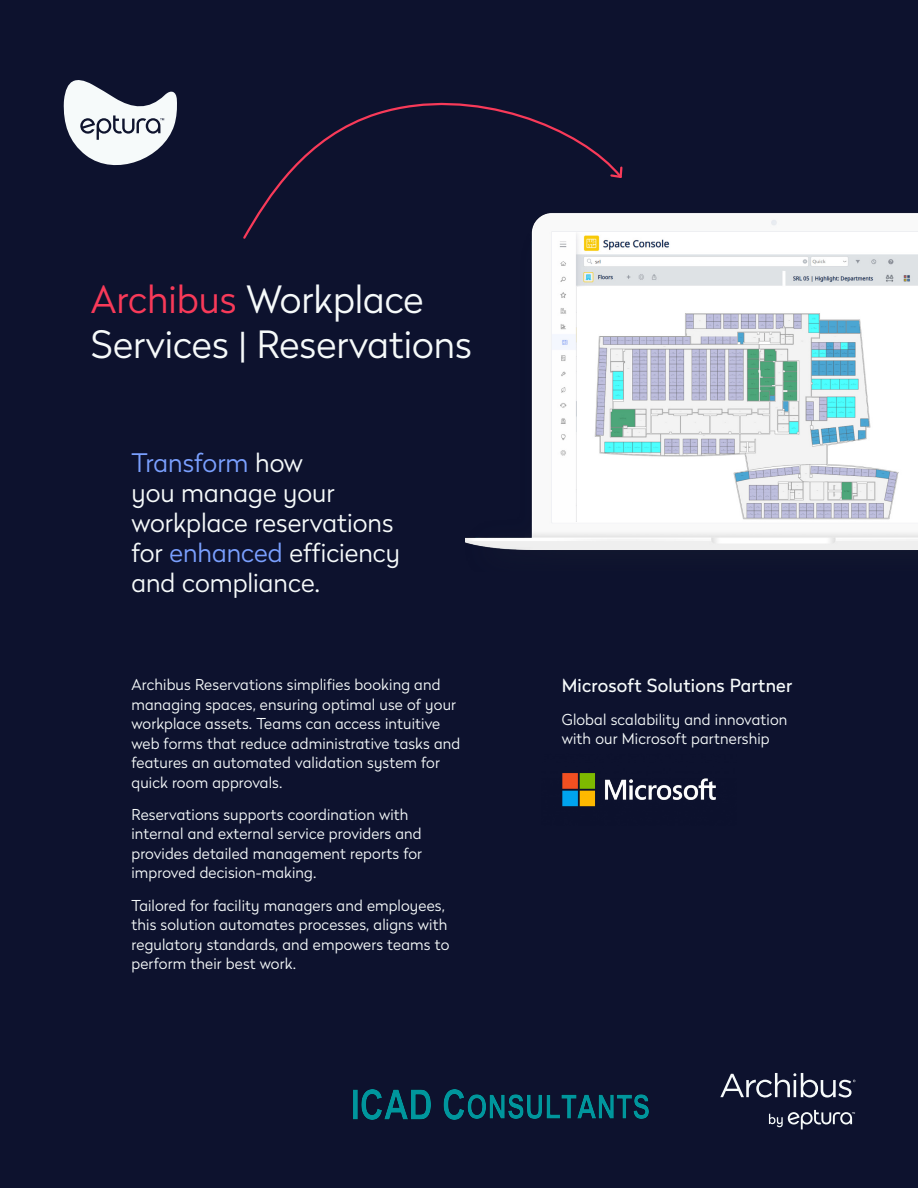
<style>
.page{position:relative;width:918px;height:1188px;background:#0d122e}
.page>*{position:absolute;margin:0;border:0;box-sizing:border-box;transform-origin:0 0}
.t1{font:300 37.5px/45px "Eptura Flexible";color:#f6fafa}
.t2{font:300 25.5px/30px "Eptura Flexible";color:#f6fafa}
.t3{font:18px "Eptura Flexible";letter-spacing:.01em;color:#f6fafa}
.t4{font:300 15px/19.5px "Eptura Flexible";letter-spacing:.01em;color:#f6fafa}
.s1{color:#f83a59}
.s2{color:#7aa0ff}
</style>
<div class="page">
<svg style="left:64px;top:80px;width:113px;height:85px"></svg>
<svg style="left:243px;top:102px;width:368px;height:137px"></svg>
<svg style="left:609px;top:165px;width:14px;height:14px"></svg>
<svg style="left:769px;top:1110px;width:86px;height:19px"></svg>
<svg style="left:720px;top:1073px;width:135px;height:25px"></svg>
<img style="left:465px;top:188px;width:453px;height:362px">
<img style="left:553px;top:233px;width:365px;height:289px">
<img style="left:562px;top:773px;width:154px;height:34px">
<img style="left:577px;top:287px;width:341px;height:235px">
<img style="left:354px;top:1089px;width:294px;height:30px">
<h1 class="t1" style="left:91px;top:276px;width:383px"><span class="s1">Archibus</span> Workplace<br>Services | Reservations</h1>
<h2 class="t2" style="left:131px;top:446px;width:270px"><span class="s2">Transform</span> how<br>you manage your workplace reservations for <span class="s2">enhanced</span> efficiency and compliance.</h2>
<p class="t4" style="left:131px;top:674px;width:330px">Archibus Reservations simplifies booking and managing spaces, ensuring optimal use of your workplace assets. Teams can access intuitive web forms that reduce administrative tasks and features an automated validation system for quick room approvals.</p>
<p class="t4" style="left:131px;top:804px;width:292px">Reservations supports coordination with internal and external service providers and provides detailed management reports for improved decision-making.</p>
<p class="t4" style="left:131px;top:895px;width:319px">Tailored for facility managers and employees, this solution automates processes, aligns with regulatory standards, and empowers teams to perform their best work.</p>
<p class="t3" style="left:562px;top:673px;width:232px">Microsoft Solutions Partner</p>
<p class="t4" style="left:562px;top:709px;width:227px">Global scalability and innovation with our Microsoft partnership</p>
</div>
